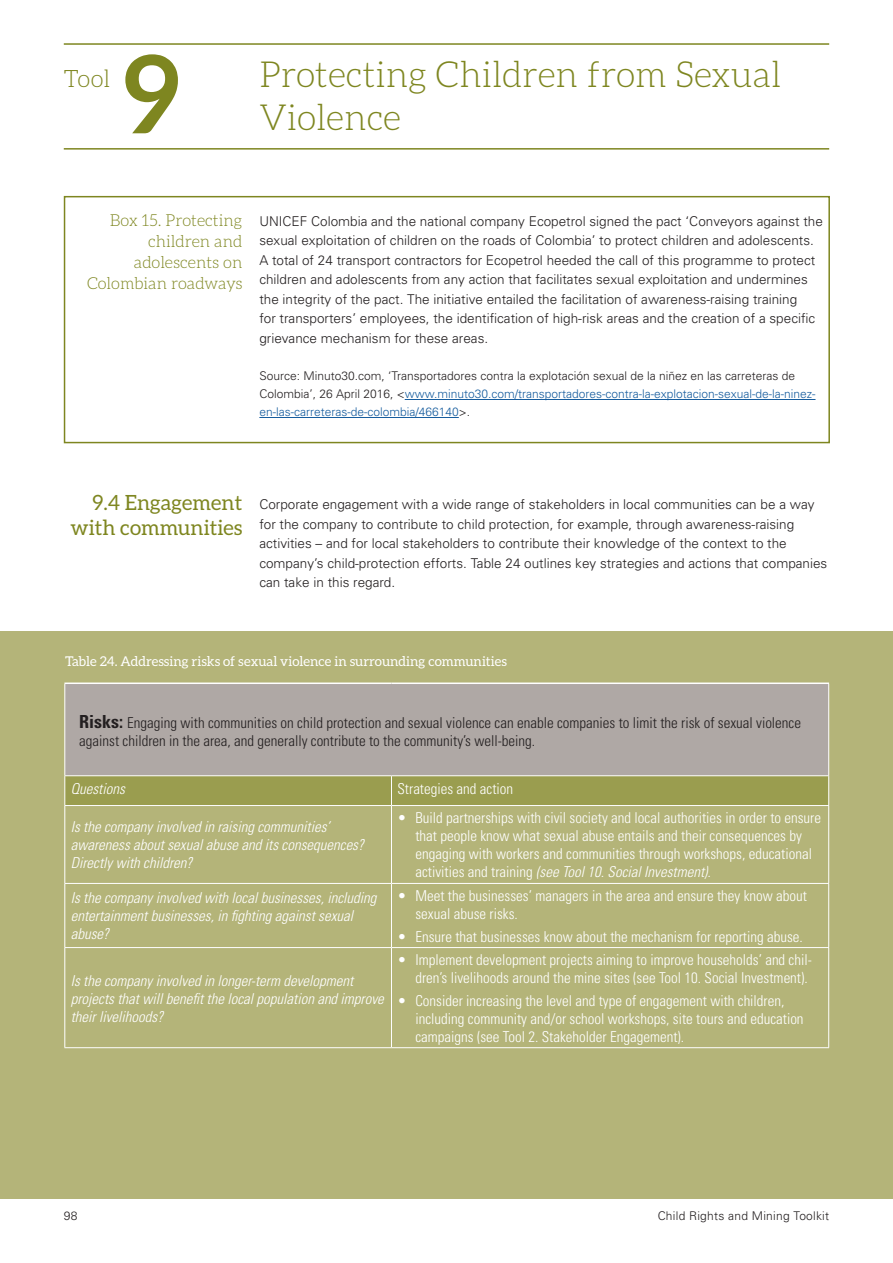
<style>
.page{position:relative;width:893px;height:1263px;background:#fff}
.page>*{position:absolute;margin:0;border:0;box-sizing:border-box;transform-origin:0 0}
.t1{font:700 108px "Aleo";color:#7e8620}
.t2{font:300 36px "Aleo";color:#7e8620}
.t3{font:300 24px "Aleo";color:#7e8620}
.t4{font:21px/25.2px "Aleo";color:#7e8620;text-align:right}
.t5{font:300 16.5px/21px "Aleo";color:#7e8620;text-align:right}
.t6{font:300 condensed 15px/18px "Univers";color:#fff}
.t7{font:italic 300 condensed 15px/18px "Univers";color:#fff}
.t8{font:300 condensed 15px/18px "Univers";color:#231f20}
.t9{font:300 13.5px/19.5px "Univers";color:#231f20}
.t10{font:13.5px "Aleo";color:#fff}
.t11{font:300 12px/18px "Univers";color:#231f20}
.t12{font:300 12px "Univers";letter-spacing:.02em;color:#231f20}
.s1{color:#175d9e}
.s2{font-weight:700;font-size:18px}
.s3{font-style:italic}
</style>
<div class="page">
<hr style="left:405px;top:399px;width:410px;height:1px;background:#175d9e">
<hr style="left:259px;top:417px;width:200px;height:1px;background:#175d9e">
<hr style="left:64px;top:148px;width:765px;height:2px;background:#7e8620">
<hr style="left:64px;top:43px;width:765px;height:2px;background:#7e8620">
<div style="left:64px;top:196px;width:766px;height:247px;border:2px solid #7e8620"></div>
<div style="left:0;top:631px;width:893px;height:568px;background:#b4b479"></div>
<div style="left:65px;top:683px;width:764px;height:93px;background:#afa8a5"></div>
<hr style="left:64px;top:682px;width:327px;height:2px;background:#fff">
<hr style="left:391px;top:682px;width:438px;height:2px;background:#fff">
<hr style="left:64px;top:684px;width:1px;height:91px;background:#fff">
<hr style="left:828px;top:684px;width:1px;height:91px;background:#fff">
<hr style="left:64px;top:775px;width:327px;height:1px;background:#fff">
<hr style="left:391px;top:775px;width:438px;height:1px;background:#fff">
<div style="left:64px;top:776px;width:765px;height:29px;background:#9a9d4f"></div>
<hr style="left:64px;top:805px;width:327px;height:1px;background:#fff">
<hr style="left:64px;top:806px;width:1px;height:77px;background:#fff">
<hr style="left:391px;top:805px;width:438px;height:1px;background:#fff">
<hr style="left:391px;top:806px;width:1px;height:77px;background:#fff">
<hr style="left:828px;top:806px;width:1px;height:77px;background:#fff">
<hr style="left:64px;top:883px;width:327px;height:1px;background:#fff">
<hr style="left:64px;top:884px;width:1px;height:63px;background:#fff">
<hr style="left:391px;top:883px;width:438px;height:1px;background:#fff">
<hr style="left:391px;top:884px;width:1px;height:63px;background:#fff">
<hr style="left:828px;top:884px;width:1px;height:63px;background:#fff">
<hr style="left:64px;top:947px;width:327px;height:1px;background:#fff">
<hr style="left:64px;top:948px;width:1px;height:99px;background:#fff">
<hr style="left:391px;top:947px;width:438px;height:1px;background:#fff">
<hr style="left:391px;top:948px;width:1px;height:99px;background:#fff">
<hr style="left:828px;top:948px;width:1px;height:99px;background:#fff">
<hr style="left:64px;top:1047px;width:327px;height:1px;background:#fff">
<hr style="left:391px;top:1047px;width:438px;height:1px;background:#fff">
<p class="t3" style="left:64px;top:66px;width:48px">Tool</p>
<p class="t1" style="left:123px;top:32px;width:58px">9</p>
<p class="t2" style="left:259px;top:54px;width:523px">Protecting Children from Sexual</p>
<p class="t2" style="left:259px;top:98px;width:143px">Violence</p>
<p class="t5" style="left:87px;top:209px;width:157px">Box 15. Protecting children and adolescents on<br>Colombian roadways</p>
<p class="t9" style="left:259px;top:211px;width:565px">UNICEF Colombia and the national company Ecopetrol signed the pact ‘Conveyors against the sexual exploitation of children on the roads of Colombia’ to protect children and adolescents.<br>A total of 24 transport contractors for Ecopetrol heeded the call of this programme to protect children and adolescents from any action that facilitates sexual exploitation and undermines the integrity of the pact. The initiative entailed the facilitation of awareness-raising training<br>for transporters’ employees, the identification of high-risk areas and the creation of a specific grievance mechanism for these areas.</p>
<p class="t11" style="left:259px;top:367px;width:558px">Source: Minuto30.com, ‘Transportadores contra la explotación sexual de la niñez en las carreteras de<br>Colombia’, 26 April 2016, &lt;<span class="s1">www.minuto30.com/transportadores-contra-la-explotacion-sexual-de-la-ninez&shy;en-las-carreteras-de-colombia/466140</span>&gt;.</p>
<p class="t4" style="left:71px;top:489px;width:173px">9.4 Engagement with communities</p>
<p class="t9" style="left:259px;top:494px;width:569px">Corporate engagement with a wide range of stakeholders in local communities can be a way for the company to contribute to child protection, for example, through awareness-raising activities – and for local stakeholders to contribute their knowledge of the context to the company’s child-protection efforts. Table 24 outlines key strategies and actions that companies can take in this regard.</p>
<p class="t10" style="left:65px;top:653px;width:443px">Table 24. Addressing risks of sexual violence in surrounding communities</p>
<p class="t8" style="left:79px;top:713px;width:723px"><span class="s2">Risks:</span> Engaging with communities on child protection and sexual violence can enable companies to limit the risk of sexual violence against children in the area, and generally contribute to the community’s well-being.</p>
<p class="t7" style="left:71px;top:779px;width:56px">Questions</p>
<p class="t6" style="left:397px;top:779px;width:117px">Strategies and action</p>
<p class="t7" style="left:71px;top:818px;width:295px">Is the company involved in raising communities’ awareness about sexual abuse and its consequences?<br>Directly with children?</p>
<p class="t6" style="left:415px;top:809px;width:407px;text-indent:-18px">• Build partnerships with civil society and local authorities in order to ensure that people know what sexual abuse entails and their consequences by engaging with workers and communities through workshops, educational activities and training <span class="s3">(see Tool 10. Social Investment).</span></p>
<p class="t7" style="left:71px;top:889px;width:307px">Is the company involved with local businesses, including entertainment businesses, in fighting against sexual abuse?</p>
<p class="t6" style="left:415px;top:887px;width:393px;text-indent:-18px">• Meet the businesses’ managers in the area and ensure they know about sexual abuse risks.</p>
<p class="t6" style="left:397px;top:927px;width:407px">• Ensure that businesses know about the mechanism for reporting abuse.</p>
<p class="t7" style="left:71px;top:971px;width:315px">Is the company involved in longer-term development projects that will benefit the local population and improve their livelihoods?</p>
<p class="t6" style="left:397px;top:951px;width:416px;text-align:right">• Implement development projects aiming to improve households’ and chil&shy;dren’s livelihoods around the mine sites (see Tool 10. Social Investment).</p>
<p class="t6" style="left:415px;top:991px;width:390px;text-indent:-18px">• Consider increasing the level and type of engagement with children, including community and/or school workshops, site tours and education campaigns (see Tool 2. Stakeholder Engagement).</p>
<p class="t11" style="left:64px;top:1207px;width:15px">98</p>
<p class="t12" style="left:658px;top:1209px;width:173px">Child Rights and Mining Toolkit</p>
</div>
